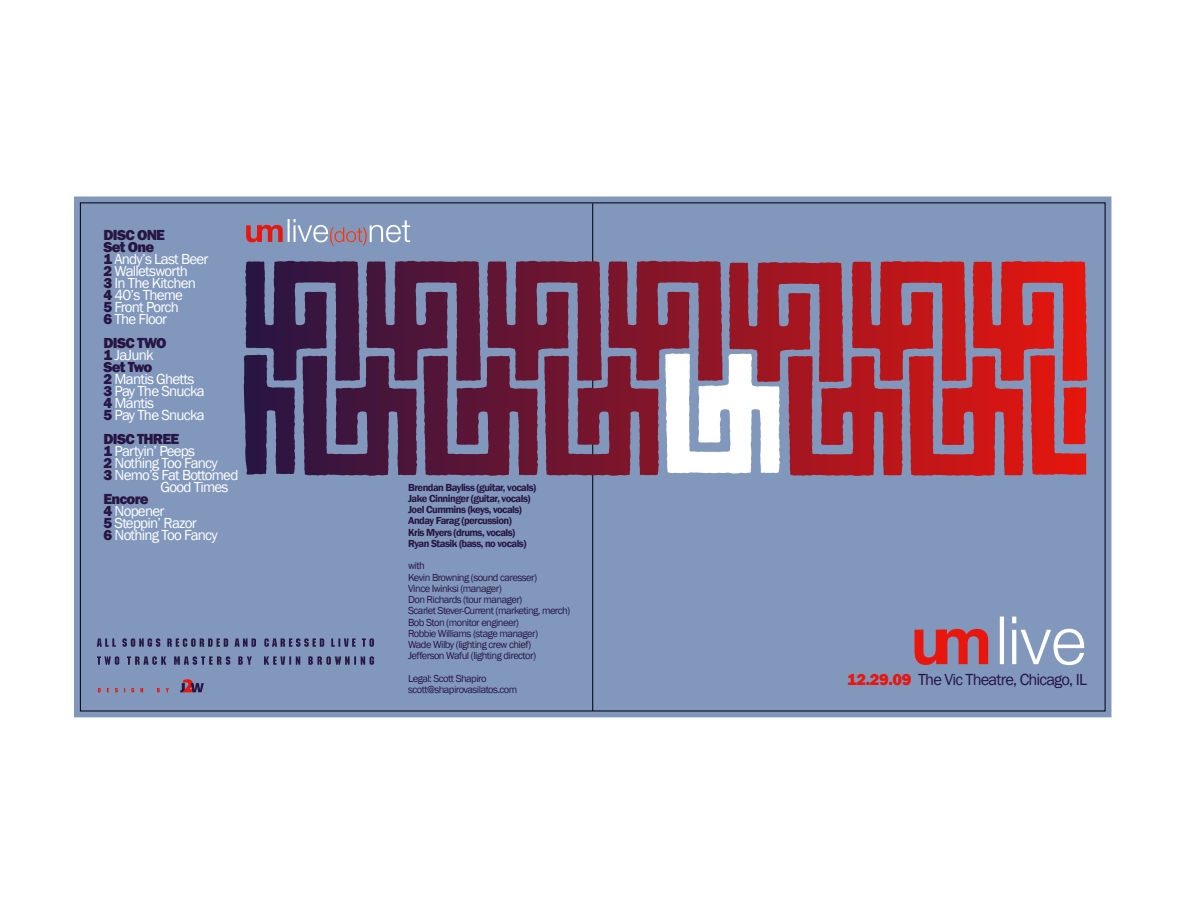
<style>
.page{position:relative;width:1188px;height:918px;background:#fff}
.page>*{position:absolute;margin:0;border:0;box-sizing:border-box;transform-origin:0 0}
.t1{font:16.5px "Franklin Gothic";letter-spacing:-.05em;color:#271543}
.t2{font:15px/12px "Franklin Gothic";letter-spacing:-.05em;color:#fff}
.t3{font:800 15px "Franklin Gothic";letter-spacing:-.05em;color:#271543}
.t4{font:10.5px/11.2px "Franklin Gothic";letter-spacing:-.05em;color:#271543}
.t5{font:600 10.5px/11.2px "Franklin Gothic";letter-spacing:-.05em;color:#271543}
.s1{font-weight:800;color:#271543}
.s2{font-weight:800;color:#e8160d}
</style>
<div class="page">
<div style="left:74px;top:197px;width:1037px;height:520px;background:#8198bc"></div>
<svg style="left:80px;top:202px;width:1025px;height:509px;background:#8184a6"></svg>
<svg style="left:592px;top:203px;width:1px;height:508px"></svg>
<svg style="left:97px;top:638px;width:19px;height:9px"></svg>
<svg style="left:122px;top:638px;width:38px;height:9px"></svg>
<svg style="left:167px;top:638px;width:61px;height:9px"></svg>
<svg style="left:235px;top:638px;width:21px;height:9px"></svg>
<svg style="left:264px;top:638px;width:60px;height:9px"></svg>
<svg style="left:331px;top:638px;width:25px;height:9px"></svg>
<svg style="left:362px;top:638px;width:12px;height:9px"></svg>
<svg style="left:97px;top:656px;width:22px;height:9px"></svg>
<svg style="left:127px;top:656px;width:39px;height:9px"></svg>
<svg style="left:174px;top:656px;width:56px;height:9px"></svg>
<svg style="left:238px;top:656px;width:14px;height:9px"></svg>
<svg style="left:264px;top:656px;width:36px;height:9px"></svg>
<svg style="left:308px;top:656px;width:66px;height:9px"></svg>
<svg style="left:246px;top:225px;width:37px;height:17px"></svg>
<hr style="left:288px;top:219px;width:2px;height:23px;background:#fff">
<svg style="left:294px;top:219px;width:116px;height:27px;background:#98a1bc"></svg>
<svg style="left:915px;top:629px;width:73px;height:36px;background:#bd4b55"></svg>
<hr style="left:1000px;top:617px;width:4px;height:47px;background:#fff">
<svg style="left:1012px;top:630px;width:4px;height:34px"></svg>
<svg style="left:1012px;top:617px;width:4px;height:6px"></svg>
<svg style="left:1021px;top:629px;width:63px;height:36px"></svg>
<svg style="left:98px;top:688px;width:3px;height:4px"></svg>
<svg style="left:115px;top:688px;width:3px;height:4px"></svg>
<svg style="left:131px;top:688px;width:3px;height:4px"></svg>
<svg style="left:140px;top:688px;width:3px;height:4px"></svg>
<svg style="left:157px;top:688px;width:3px;height:4px"></svg>
<svg style="left:166px;top:688px;width:3px;height:4px"></svg>
<svg style="left:180px;top:679px;width:24px;height:13px"></svg>
<svg style="left:244px;top:354px;width:842px;height:121px;background:#8e4e64"></svg>
<h2 class="t2" style="left:104px;top:229px;width:106px"><span class="s1">DISC ONE<br>Set One<br>1</span> Andy’s Last Beer<br><span class="s1">2</span> Walletsworth<br><span class="s1">3</span> In The Kitchen<br><span class="s1">4</span> 40’s Theme<br><span class="s1">5</span> Front Porch<br><span class="s1">6</span> The Floor</h2>
<h2 class="t2" style="left:104px;top:337px;width:103px"><span class="s1">DISC TWO<br>1</span> JaJunk<br><span class="s1">Set Two<br>2</span> Mantis Ghetts<br><span class="s1">3</span> Pay The Snucka<br><span class="s1">4</span> Mantis<br><span class="s1">5</span> Pay The Snucka</h2>
<h2 class="t3" style="left:104px;top:429px;width:77px">DISC THREE</h2>
<h2 class="t2" style="left:104px;top:445px;width:93px"><span class="s1">1</span> Partyin’ Peeps</h2>
<h2 class="t2" style="left:104px;top:457px;width:116px"><span class="s1">2</span> Nothing Too Fancy</h2>
<h2 class="t2" style="left:104px;top:469px;width:136px"><span class="s1">3</span> Nemo’s Fat Bottomed</h2>
<h2 class="t2" style="left:161px;top:481px;width:70px">Good Times</h2>
<h2 class="t2" style="left:104px;top:493px;width:116px"><span class="s1">Encore<br>4</span> Nopener<br><span class="s1">5</span> Steppin’ Razor<br><span class="s1">6</span> Nothing Too Fancy</h2>
<p class="t5" style="left:408px;top:482px;width:130px">Brendan Bayliss (guitar, vocals)<br>Jake Cinninger (guitar, vocals)<br>Joel Cummins (keys, vocals)<br>Anday Farag (percussion)<br>Kris Myers (drums, vocals)<br>Ryan Stasik (bass, no vocals)</p>
<p class="t4" style="left:408px;top:560px;width:164px">with<br>Kevin Browning (sound caresser)<br>Vince Iwinksi (manager)<br>Don Richards (tour manager)<br>Scarlet Stever-Current (marketing, merch)<br>Bob Ston (monitor engineer)<br>Robbie Williams (stage manager)<br>Wade Wilby (lighting crew chief)<br>Jefferson Waful (lighting director)</p>
<p class="t4" style="left:408px;top:673px;width:111px">Legal: Scott Shapiro scott@shapirovasilatos.com</p>
<h1 class="t1" style="left:847px;top:670px;width:242px"><span class="s2">12.29.09</span> The Vic Theatre, Chicago, IL</h1>
</div>
